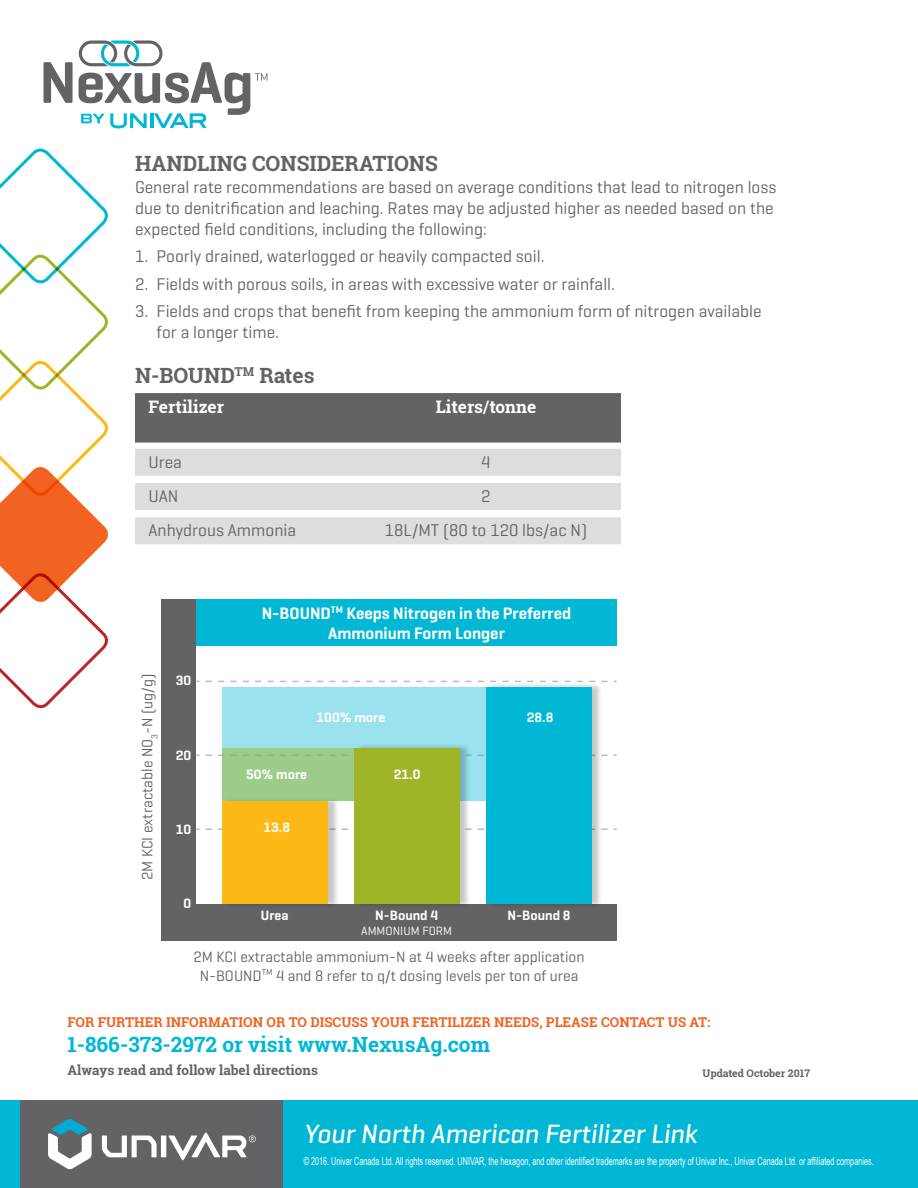
<style>
.page{position:relative;width:918px;height:1188px;background:#fff}
.page>*{position:absolute;margin:0;border:0;box-sizing:border-box;transform-origin:0 0}
.t1{font:italic 500 27px "Geogrotesque";color:#fff}
.t2{font:700 21px "Roboto Slab";color:#00b7d6}
.t3{font:700 21px "Roboto Slab";color:#636366}
.t4{font:17.25px/20.7px "Geogrotesque";color:#636366}
.t5{font:700 17.25px "Roboto Slab";color:#fff}
.t6{font:600 16.8px/20.2px "Geogrotesque";color:#fff;text-align:center}
.t7{font:15.3px/18.5px "Geogrotesque";color:#636366;text-align:center}
.t8{font:600 13.8px "Geogrotesque";color:#fff}
.t9{font:700 13.5px "Roboto Slab";color:#f26221}
.t10{font:700 13.5px "Roboto Slab";color:#636366}
.t11{font:12.3px "Geogrotesque";color:#fff}
.t12{font:11.1px "Arial Narrow";color:#fff;scale:.8 1}
.t13{font:700 10.5px "Roboto Slab";color:#636366}
</style>
<div class="page">
<div style="left:20px;top:1100px;width:264px;height:88px;background:#636366"></div>
<div style="left:161px;top:1136px;width:5px;height:21px;background:#fff"></div>
<svg style="left:102px;top:1136px;width:55px;height:21px"></svg>
<svg style="left:48px;top:1119px;width:44px;height:50px"></svg>
<svg style="left:168px;top:1133px;width:88px;height:27px"></svg>
<div style="left:284px;top:1100px;width:634px;height:88px;background:#00b7d6"></div>
<div style="left:0;top:1100px;width:20px;height:88px;background:#00b7d6"></div>
<svg style="left:44px;top:62px;width:29px;height:41px"></svg>
<svg style="left:79px;top:40px;width:188px;height:88px"></svg>
<svg style="left:0;top:148px;width:108px;height:561px"></svg>
<div style="left:135px;top:393px;width:486px;height:50px;background:#636366"></div>
<div style="left:135px;top:449px;width:486px;height:27px;background:#dcdddf"></div>
<div style="left:135px;top:483px;width:486px;height:27px;background:#dcdddf"></div>
<div style="left:135px;top:517px;width:486px;height:27px;background:#dcdddf"></div>
<div style="left:161px;top:599px;width:456px;height:342px;background:#636366"></div>
<div style="left:196px;top:646px;width:421px;height:257px;background:#fff"></div>
<div style="left:196px;top:599px;width:421px;height:47px;background:#00b7d6"></div>
<svg style="left:206px;top:681px;width:411px;height:1px"></svg>
<svg style="left:206px;top:755px;width:411px;height:1px"></svg>
<svg style="left:206px;top:828px;width:411px;height:2px"></svg>
<img style="left:222px;top:801px;width:119px;height:104px">
<div style="left:222px;top:801px;width:106px;height:102px;background:#fcb814"></div>
<img style="left:486px;top:681px;width:119px;height:224px">
<div style="left:486px;top:687px;width:105px;height:216px;background:#00b7d6"></div>
<div style="left:222px;top:687px;width:265px;height:114px;background:#9ae2ee"></div>
<div style="left:222px;top:748px;width:136px;height:53px;background:#9ccb8a"></div>
<img style="left:354px;top:745px;width:119px;height:160px">
<div style="left:354px;top:748px;width:105px;height:155px;background:#a0b427"></div>
<p class="t3" style="left:135px;top:148px;width:304px">HANDLING CONSIDERATIONS</p>
<p class="t4" style="left:135px;top:177px;width:643px">General rate recommendations are based on average conditions that lead to nitrogen loss due to denitrification and leaching. Rates may be adjusted higher as needed based on the expected field conditions, including the following:</p>
<p class="t4" style="left:135px;top:245px;width:408px">1. Poorly drained, waterlogged or heavily compacted soil.</p>
<p class="t4" style="left:135px;top:273px;width:479px">2. Fields with porous soils, in areas with excessive water or rainfall.</p>
<p class="t4" style="left:157px;top:300px;width:606px;text-indent:-22px">3. Fields and crops that benefit from keeping the ammonium form of nitrogen available for a longer time.</p>
<p class="t3" style="left:135px;top:361px;width:181px">N-BOUND<sup>TM</sup> Rates</p>
<p class="t5" style="left:148px;top:395px;width:77px">Fertilizer</p>
<p class="t5" style="left:436px;top:395px;width:102px">Liters/tonne</p>
<p class="t4" style="left:148px;top:451px;width:35px">Urea</p>
<p class="t4" style="left:481px;top:451px;width:11px">4</p>
<p class="t4" style="left:148px;top:485px;width:31px">UAN</p>
<p class="t4" style="left:481px;top:485px;width:11px">2</p>
<p class="t4" style="left:148px;top:519px;width:149px">Anhydrous Ammonia</p>
<p class="t4" style="left:385px;top:519px;width:204px">18L/MT (80 to 120 lbs/ac N)</p>
<p class="t7" style="left:138px;top:880px;width:208px;rotate:-90deg">2M KCI extractable NO<sub>3</sub>-N (ug/g)</p>
<p class="t8" style="left:176px;top:672px;width:17px">30</p>
<p class="t8" style="left:176px;top:747px;width:17px">20</p>
<p class="t8" style="left:176px;top:821px;width:17px">10</p>
<p class="t8" style="left:184px;top:894px;width:9px">0</p>
<p class="t6" style="left:262px;top:603px;width:311px">N-BOUND<sup>TM</sup> Keeps Nitrogen in the Preferred<br>Ammonium Form Longer</p>
<p class="t8" style="left:317px;top:709px;width:70px">100% more</p>
<p class="t8" style="left:246px;top:766px;width:62px">50% more</p>
<p class="t8" style="left:394px;top:766px;width:28px">21.0</p>
<p class="t8" style="left:263px;top:819px;width:28px">13.8</p>
<p class="t8" style="left:261px;top:907px;width:29px">Urea</p>
<p class="t8" style="left:375px;top:907px;width:64px">N-Bound 4</p>
<p class="t11" style="left:361px;top:923px;width:92px">AMMONIUM FORM</p>
<p class="t8" style="left:527px;top:709px;width:28px">28.8</p>
<p class="t8" style="left:508px;top:907px;width:64px">N-Bound 8</p>
<p class="t7" style="left:194px;top:947px;width:392px">2M KCI extractable ammonium-N at 4 weeks after application<br>N-BOUND<sup>TM</sup> 4 and 8 refer to q/t dosing levels per ton of urea</p>
<p class="t9" style="left:68px;top:1012px;width:644px">FOR FURTHER INFORMATION OR TO DISCUSS YOUR FERTILIZER NEEDS, PLEASE CONTACT US AT:</p>
<p class="t2" style="left:68px;top:1030px;width:424px">1-866-373-2972 or visit www.NexusAg.com</p>
<p class="t10" style="left:68px;top:1061px;width:252px">Always read and follow label directions</p>
<p class="t13" style="left:702px;top:1066px;width:109px">Updated October 2017</p>
<h1 class="t1" style="left:304px;top:1117px;width:395px">Your North American Fertilizer Link</h1>
<p class="t12" style="left:304px;top:1153px;width:714px">© 2016. Univar Canada Ltd. All rights reserved. UNIVAR, the hexagon, and other identified trademarks are the property of Univar Inc., Univar Canada Ltd. or affiliated companies.</p>
</div>
